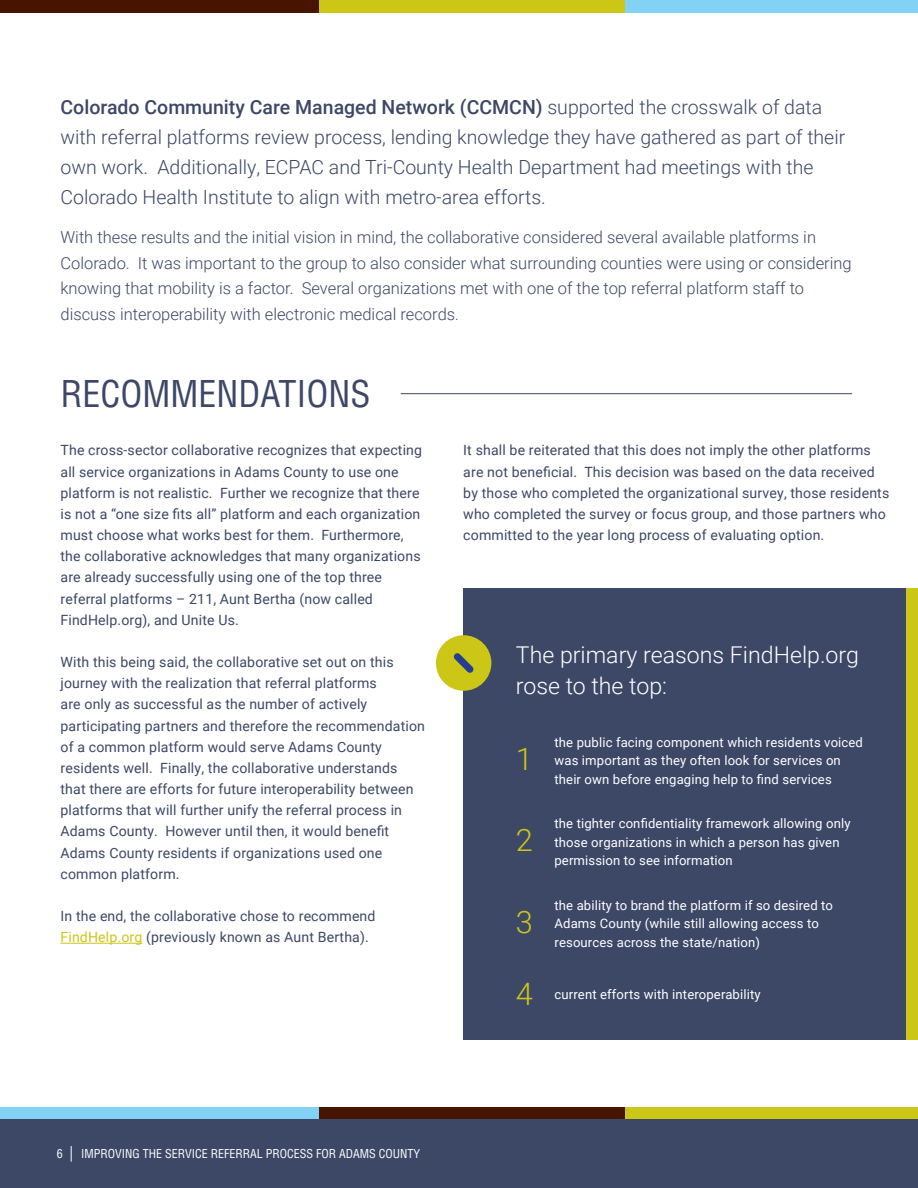
<style>
.page{position:relative;width:918px;height:1188px;background:#fff}
.page>*{position:absolute;margin:0;border:0;box-sizing:border-box;transform-origin:0 0}
.t1{font:condensed 36px "Helvetica LT Std";color:#3d4766}
.t2{font:300 30.9px "Roboto";color:#ccc716}
.t3{font:300 23.1px/30.9px "Roboto";color:#fff}
.t4{font:300 19.5px/30px "Roboto";color:#3d4766}
.t5{font:300 16.5px/25.5px "Roboto";color:#3d4766}
.t6{font:14.1px/21.1px "Roboto";letter-spacing:.01em;color:#3d4766}
.t7{font:13.05px/18.5px "Roboto";letter-spacing:.01em;color:#fff}
.t8{font:condensed 12px "Helvetica LT Std";color:#fff}
.s1{font-weight:500}
.s2{font-size:15px}
.s3{color:#ccc716}
</style>
<div class="page">
<div style="left:0;top:1107px;width:918px;height:81px;background:#3d4766"></div>
<svg style="left:71px;top:1146px;width:1px;height:16px"></svg>
<div style="left:0;top:1107px;width:319px;height:11px;background:#81d2f5"></div>
<div style="left:319px;top:1107px;width:306px;height:11px;background:#471400"></div>
<div style="left:625px;top:1107px;width:293px;height:11px;background:#ccc716"></div>
<div style="left:0;top:0;width:319px;height:13px;background:#471400"></div>
<div style="left:319px;top:0;width:306px;height:13px;background:#ccc716"></div>
<div style="left:625px;top:0;width:293px;height:13px;background:#81d2f5"></div>
<hr style="left:61px;top:943px;width:82px;height:1px;background:#ccc716">
<hr style="left:401px;top:393px;width:451px;height:1px;background:#3d4766">
<div style="left:463px;top:588px;width:455px;height:452px;background:#3d4766"></div>
<div style="left:906px;top:588px;width:12px;height:452px;background:#ccc716"></div>
<div style="left:436px;top:635px;width:55px;height:56px;background:#ccc716;border-radius:50%"></div>
<svg style="left:454px;top:653px;width:20px;height:20px"></svg>
<p class="t4" style="left:61px;top:92px;width:786px"><span class="s1">Colorado Community Care Managed Network (CCMCN)</span> supported the crosswalk of data with referral platforms review process, lending knowledge they have gathered as part of their own work. Additionally, ECPAC and Tri-County Health Department had meetings with the Colorado Health Institute to align with metro-area efforts.</p>
<p class="t5" style="left:61px;top:224px;width:793px">With these results and the initial vision in mind, the collaborative considered several available platforms in Colorado. It was important to the group to also consider what surrounding counties were using or considering knowing that mobility is a factor. Several organizations met with one of the top referral platform staff to discuss interoperability with electronic medical records<span class="s2">.</span></p>
<p class="t1" style="left:61px;top:371px;width:312px">RECOMMENDATIONS</p>
<p class="t6" style="left:61px;top:439px;width:363px">The cross-sector collaborative recognizes that expecting all service organizations in Adams County to use one platform is not realistic. Further we recognize that there is not a “one size fits all” platform and each organization must choose what works best for them. Furthermore, the collaborative acknowledges that many organizations are already successfully using one of the top three referral platforms – 211, Aunt Bertha (now called FindHelp.org), and Unite Us.</p>
<p class="t6" style="left:61px;top:651px;width:366px">With this being said, the collaborative set out on this journey with the realization that referral platforms<br>are only as successful as the number of actively participating partners and therefore the recommendation of a common platform would serve Adams County residents well. Finally, the collaborative understands that there are efforts for future interoperability between platforms that will further unify the referral process in Adams County. However until then, it would benefit Adams County residents if organizations used one common platform.</p>
<p class="t6" style="left:61px;top:905px;width:317px">In the end, the collaborative chose to recommend<br><span class="s3">FindHelp.org</span> (previously known as Aunt Bertha).</p>
<p class="t6" style="left:463px;top:439px;width:427px">It shall be reiterated that this does not imply the other platforms are not beneficial. This decision was based on the data received by those who completed the organizational survey, those residents who completed the survey or focus group, and those partners who committed to the year long process of evaluating option.</p>
<p class="t3" style="left:516px;top:639px;width:345px">The primary reasons FindHelp.org rose to the top:</p>
<p class="t7" style="left:554px;top:732px;width:310px">the public facing component which residents voiced was important as they often look for services on their own before engaging help to find services</p>
<p class="t2" style="left:516px;top:737px;width:19px">1</p>
<p class="t2" style="left:516px;top:819px;width:19px">2</p>
<p class="t2" style="left:516px;top:900px;width:19px">3</p>
<p class="t7" style="left:554px;top:814px;width:298px">the tighter confidentiality framework allowing only those organizations in which a person has given permission to see information</p>
<p class="t7" style="left:554px;top:895px;width:280px">the ability to brand the platform if so desired to<br>Adams County (while still allowing access to resources across the state/nation)</p>
<p class="t2" style="left:516px;top:973px;width:19px">4</p>
<p class="t7" style="left:554px;top:984px;width:208px">current efforts with interoperability</p>
<p class="t8" style="left:57px;top:1146px;width:7px">6</p>
<p class="t8" style="left:81px;top:1146px;width:341px">IMPROVING THE SERVICE REFERRAL PROCESS FOR ADAMS COUNTY</p>
</div>
